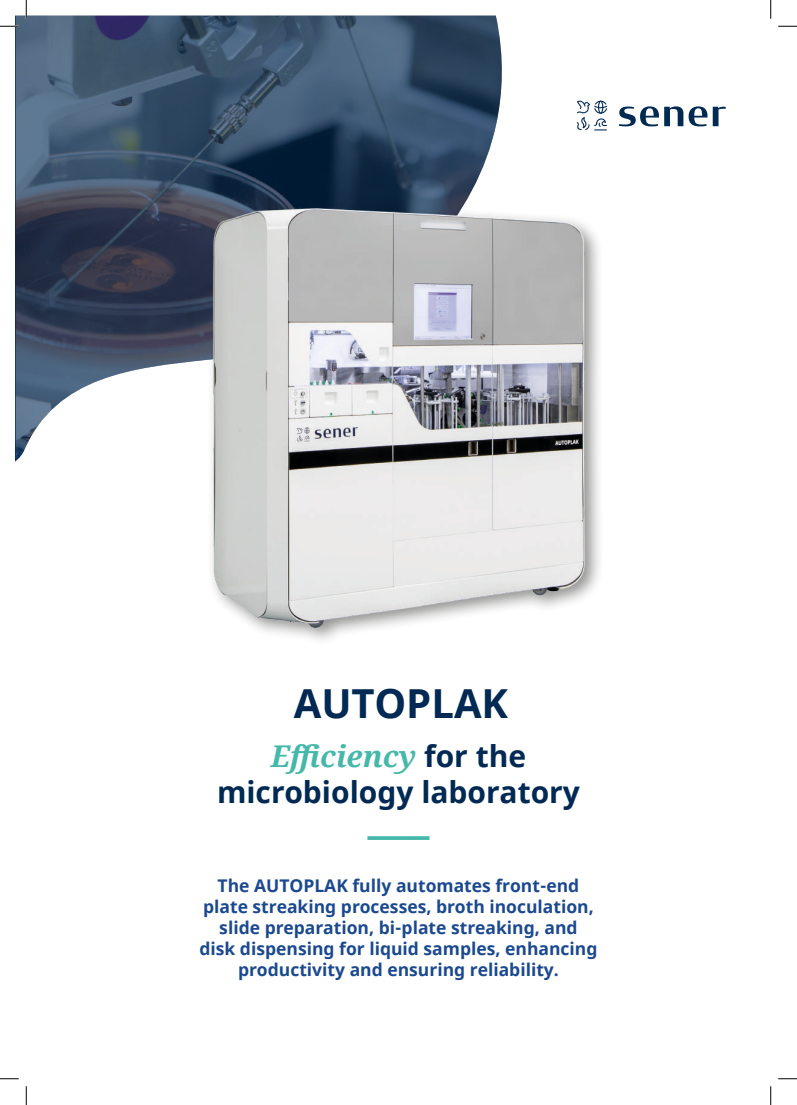
<style>
.page{position:relative;width:797px;height:1105px;background:#fff}
.page>*{position:absolute;margin:0;border:0;box-sizing:border-box;transform-origin:0 0}
.t1{font:700 40px "Noto Sans";color:#002953}
.t2{font:700 30px "Noto Sans";color:#002953}
.t3{font:italic 700 30px "Noto Serif";color:#46b8aa}
.t4{font:700 17.5px/21px "Noto Sans";color:#1b498f;text-align:center}
.s1{font-family:"Noto Sans";font-style:normal;color:#002953}
</style>
<div class="page">
<img style="left:16px;top:16px;width:486px;height:445px">
<svg style="left:367px;top:836px;width:62px;height:4px"></svg>
<img style="left:71px;top:153px;width:528px;height:487px">
<svg style="left:619px;top:106px;width:106px;height:20px"></svg>
<svg style="left:576px;top:100px;width:31px;height:30px"></svg>
<svg style="left:0;top:25px;width:19px;height:2px"></svg>
<svg style="left:778px;top:25px;width:19px;height:2px"></svg>
<svg style="left:0;top:1078px;width:19px;height:1px"></svg>
<svg style="left:778px;top:1078px;width:19px;height:1px"></svg>
<svg style="left:25px;top:0;width:2px;height:19px"></svg>
<svg style="left:25px;top:1086px;width:2px;height:19px"></svg>
<svg style="left:770px;top:0;width:1px;height:19px"></svg>
<svg style="left:770px;top:1086px;width:1px;height:19px"></svg>
<h1 class="t1" style="left:294px;top:675px;width:216px">AUTOPLAK</h1>
<h2 class="t3" style="left:271px;top:735px;width:257px">Efficiency <span class="s1">for the</span></h2>
<h2 class="t2" style="left:217px;top:771px;width:364px">microbiology laboratory</h2>
<p class="t4" style="left:199px;top:875px;width:399px">The AUTOPLAK fully automates front-end plate streaking processes, broth inoculation, slide preparation, bi-plate streaking, and disk dispensing for liquid samples, enhancing productivity and ensuring reliability.</p>
</div>
